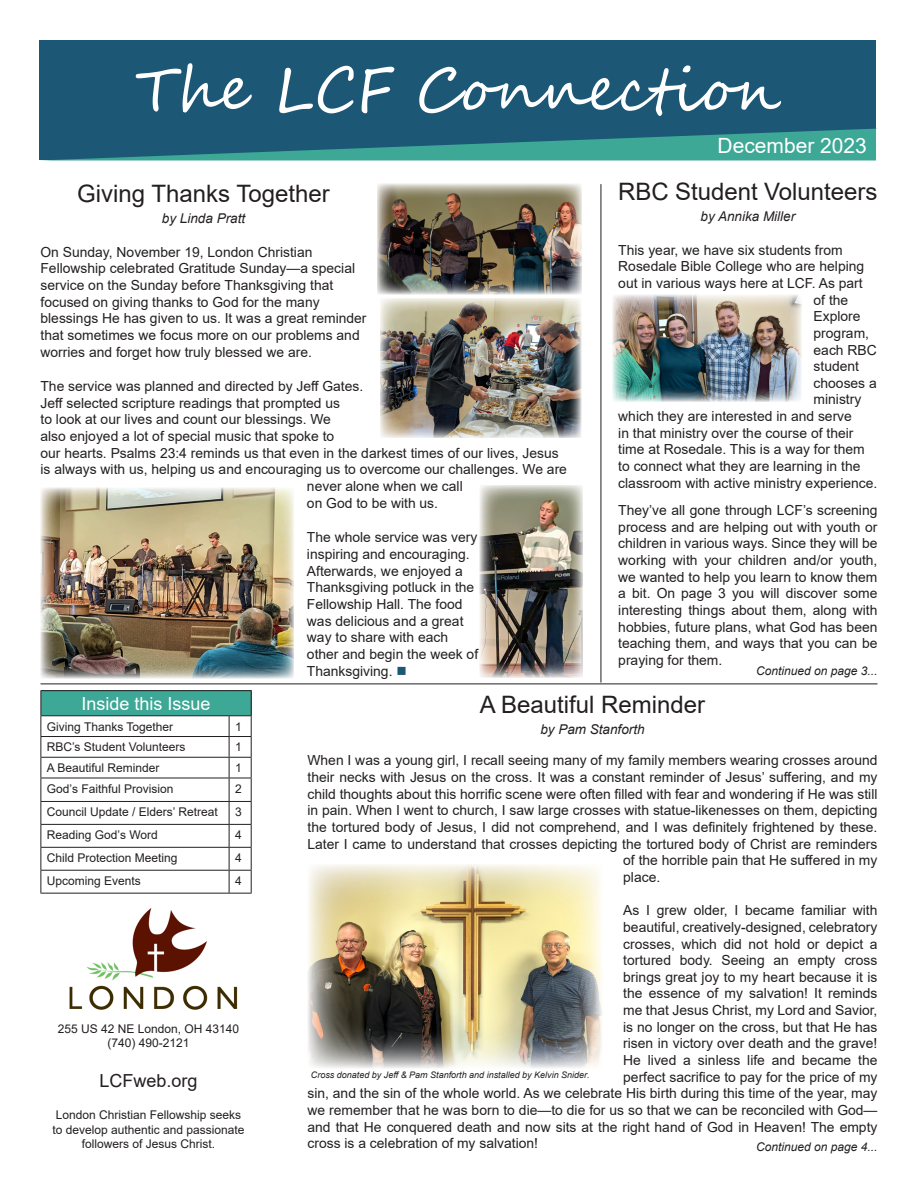
<style>
.page{position:relative;width:918px;height:1188px;background:#fff}
.page>*{position:absolute;margin:0;border:0;box-sizing:border-box;transform-origin:0 0}
.body_text{font:60px "Segoe Script";color:#fff}
.by_author{font:24px "Arial";color:#231f20}
.body_text-2{font:21px "Arial";color:#fff}
.t1{font:18px "Arial";color:#fff}
.body_text-3{font:18px "Arial";color:#231f20}
.body_text-4{font:13.8px/16.6px "Arial";color:#231f20}
.by_author-2{font:italic 13.5px "Arial";color:#231f20}
.body_text-5{font:12px "Arial";color:#231f20}
.continued_TO{font:italic 12px "Arial";color:#231f20}
.body_text-6{font:italic 9px "Arial";color:#231f20}
.s1{color:#1c5775}
</style>
<div class="page">
<img style="left:69px;top:908px;width:169px;height:102px">
<hr style="left:40px;top:684px;width:838px;height:1px;background:#231f20">
<svg style="left:40px;top:690px;width:212px;height:204px"></svg>
<div style="left:39px;top:40px;width:837px;height:120px;background:#1c5775"></div>
<svg style="left:56px;top:128px;width:821px;height:32px"></svg>
<hr style="left:601px;top:184px;width:1px;height:498px;background:#231f20">
<img style="left:613px;top:295px;width:188px;height:107px">
<img style="left:308px;top:864px;width:294px;height:204px">
<img style="left:480px;top:485px;width:103px;height:192px">
<img style="left:377px;top:184px;width:205px;height:111px">
<img style="left:41px;top:488px;width:252px;height:190px">
<img style="left:380px;top:298px;width:201px;height:140px">
<p class="body_text" style="left:135px;top:41px;width:648px">The LCF Connection</p>
<p class="body_text-2" style="left:718px;top:131px;width:151px">December 2023</p>
<p class="by_author" style="left:618px;top:175px;width:261px">RBC Student Volunteers</p>
<p class="by_author-2" style="left:701px;top:208px;width:96px">by Annika Miller</p>
<p class="body_text-4" style="left:618px;top:241px;width:226px">This year, we have six students from</p>
<p class="body_text-4" style="left:618px;top:258px;width:248px">Rosedale Bible College who are helping</p>
<p class="body_text-4" style="left:618px;top:275px;width:246px">out in various ways here at LCF. As part</p>
<p class="body_text-4" style="left:814px;top:291px;width:36px">of the</p>
<p class="body_text-4" style="left:814px;top:308px;width:49px">Explore</p>
<p class="body_text-4" style="left:814px;top:325px;width:57px">program,</p>
<p class="body_text-4" style="left:814px;top:341px;width:65px">each RBC</p>
<p class="body_text-4" style="left:814px;top:358px;width:47px">student</p>
<p class="body_text-4" style="left:814px;top:375px;width:65px">chooses a</p>
<p class="body_text-4" style="left:814px;top:391px;width:49px">ministry</p>
<p class="body_text-4" style="left:618px;top:408px;width:261px">which they are interested in and serve<br>in that ministry over the course of their time at Rosedale. This is a way for them to connect what they are learning in the classroom with active ministry experience.</p>
<p class="body_text-4" style="left:618px;top:502px;width:261px;text-align:justify">They’ve all gone through LCF’s screening process and are helping out with youth or children in various ways. Since they will be working with your children and/or youth, we wanted to help you learn to know them a bit. On page 3 you will discover some interesting things about them, along with hobbies, future plans, what God has been teaching them, and ways that you can be praying for them.</p>
<p class="by_author" style="left:480px;top:688px;width:227px">A Beautiful Reminder</p>
<p class="by_author-2" style="left:540px;top:721px;width:106px">by Pam Stanforth</p>
<p class="body_text-4" style="left:308px;top:752px;width:571px">When I was a young girl, I recall seeing many of my family members wearing crosses around</p>
<p class="body_text-4" style="left:308px;top:769px;width:571px">their necks with Jesus on the cross. It was a constant reminder of Jesus’ suffering, and my</p>
<p class="body_text-4" style="left:308px;top:785px;width:571px">child thoughts about this horrific scene were often filled with fear and wondering if He was still</p>
<p class="body_text-4" style="left:308px;top:802px;width:571px">in pain. When I went to church, I saw large crosses with statue-likenesses on them, depicting</p>
<p class="body_text-4" style="left:308px;top:819px;width:571px">the tortured body of Jesus, I did not comprehend, and I was definitely frightened by these.</p>
<p class="body_text-4" style="left:308px;top:835px;width:571px">Later I came to understand that crosses depicting the tortured body of Christ are reminders</p>
<p class="body_text-4" style="left:623px;top:852px;width:256px">of the horrible pain that He suffered in my</p>
<p class="body_text-4" style="left:623px;top:869px;width:39px">place.</p>
<p class="body_text-4" style="left:623px;top:902px;width:256px">As I grew older, I became familiar with</p>
<p class="body_text-4" style="left:623px;top:919px;width:256px">beautiful, creatively-designed, celebratory</p>
<p class="body_text-4" style="left:623px;top:935px;width:256px">crosses, which did not hold or depict a</p>
<p class="body_text-4" style="left:623px;top:952px;width:256px">tortured body. Seeing an empty cross</p>
<p class="body_text-4" style="left:623px;top:969px;width:256px">brings great joy to my heart because it is</p>
<p class="body_text-4" style="left:623px;top:985px;width:256px">the essence of my salvation! It reminds</p>
<p class="body_text-4" style="left:623px;top:1002px;width:256px">me that Jesus Christ, my Lord and Savior,</p>
<p class="body_text-4" style="left:623px;top:1019px;width:256px">is no longer on the cross, but that He has</p>
<p class="body_text-4" style="left:623px;top:1035px;width:256px">risen in victory over death and the grave!</p>
<p class="body_text-4" style="left:623px;top:1052px;width:256px">He lived a sinless life and became the</p>
<p class="body_text-4" style="left:623px;top:1068px;width:256px">perfect sacrifice to pay for the price of my</p>
<p class="body_text-4" style="left:308px;top:1085px;width:571px">sin, and the sin of the whole world. As we celebrate His birth during this time of the year, may</p>
<p class="body_text-4" style="left:308px;top:1102px;width:571px">we remember that he was born to die—to die for us so that we can be reconciled with God—</p>
<p class="body_text-4" style="left:308px;top:1118px;width:571px">and that He conquered death and now sits at the right hand of God in Heaven! The empty</p>
<p class="body_text-4" style="left:308px;top:1135px;width:232px">cross is a celebration of my salvation!</p>
<p class="by_author" style="left:77px;top:177px;width:254px">Giving Thanks Together</p>
<p class="by_author-2" style="left:162px;top:210px;width:85px">by Linda Pratt</p>
<p class="body_text-4" style="left:40px;top:243px;width:328px">On Sunday, November 19, London Christian Fellowship celebrated Gratitude Sunday—a special service on the Sunday before Thanksgiving that focused on giving thanks to God for the many blessings He has given to us. It was a great reminder that sometimes we focus more on our problems and worries and forget how truly blessed we are.</p>
<p class="body_text-4" style="left:40px;top:378px;width:324px">The service was planned and directed by Jeff Gates.</p>
<p class="body_text-4" style="left:40px;top:395px;width:301px">Jeff selected scripture readings that prompted us</p>
<p class="body_text-4" style="left:40px;top:411px;width:292px">to look at our lives and count our blessings. We</p>
<p class="body_text-4" style="left:40px;top:428px;width:295px">also enjoyed a lot of special music that spoke to</p>
<p class="body_text-4" style="left:40px;top:444px;width:520px">our hearts. Psalms 23:4 reminds us that even in the darkest times of our lives, Jesus</p>
<p class="body_text-4" style="left:40px;top:461px;width:528px">is always with us, helping us and encouraging us to overcome our challenges. We are</p>
<p class="body_text-4" style="left:307px;top:478px;width:157px">never alone when we call</p>
<p class="body_text-4" style="left:307px;top:494px;width:133px">on God to be with us.</p>
<p class="body_text-4" style="left:307px;top:529px;width:173px">The whole service was very inspiring and encouraging.<br>Afterwards, we enjoyed a<br>Thanksgiving potluck in the<br>Fellowship Hall. The food was delicious and a great way to share with each other and begin the week of<br>Thanksgiving. <span class="s1">■</span></p>
<p class="continued_TO" style="left:756px;top:663px;width:123px">Continued on page 3...</p>
<p class="t1" style="left:82px;top:691px;width:131px">Inside this Issue</p>
<p class="body_text-5" style="left:47px;top:718px;width:128px">Giving Thanks Together</p>
<p class="body_text-5" style="left:235px;top:718px;width:8px">1</p>
<p class="body_text-5" style="left:47px;top:739px;width:140px">RBC’s Student Volunteers</p>
<p class="body_text-5" style="left:235px;top:739px;width:8px">1</p>
<p class="body_text-5" style="left:47px;top:760px;width:114px">A Beautiful Reminder</p>
<p class="body_text-5" style="left:235px;top:760px;width:8px">1</p>
<p class="body_text-5" style="left:47px;top:780px;width:128px">God’s Faithful Provision</p>
<p class="body_text-5" style="left:235px;top:780px;width:8px">2</p>
<p class="body_text-5" style="left:47px;top:804px;width:172px">Council Update / Elders’ Retreat</p>
<p class="body_text-5" style="left:235px;top:804px;width:8px">3</p>
<p class="body_text-5" style="left:47px;top:827px;width:112px">Reading God’s Word</p>
<p class="body_text-5" style="left:235px;top:827px;width:8px">4</p>
<p class="body_text-5" style="left:47px;top:850px;width:132px">Child Protection Meeting</p>
<p class="body_text-5" style="left:235px;top:850px;width:8px">4</p>
<p class="body_text-5" style="left:47px;top:872px;width:96px">Upcoming Events</p>
<p class="body_text-5" style="left:235px;top:872px;width:8px">4</p>
<p class="body_text-5" style="left:58px;top:1020px;width:183px">255 US 42 NE London, OH 43140</p>
<p class="body_text-5" style="left:107px;top:1035px;width:84px">(740) 490-2121</p>
<p class="body_text-3" style="left:99px;top:1068px;width:100px">LCFweb.org</p>
<p class="body_text-5" style="left:56px;top:1107px;width:187px">London Christian Fellowship seeks</p>
<p class="body_text-5" style="left:52px;top:1121px;width:194px">to develop authentic and passionate</p>
<p class="body_text-5" style="left:82px;top:1136px;width:135px">followers of Jesus Christ.</p>
<p class="body_text-6" style="left:311px;top:1069px;width:280px">Cross donated by Jeff &amp; Pam Stanforth and installed by Kelvin Snider.</p>
<p class="continued_TO" style="left:756px;top:1139px;width:123px">Continued on page 4...</p>
</div>
